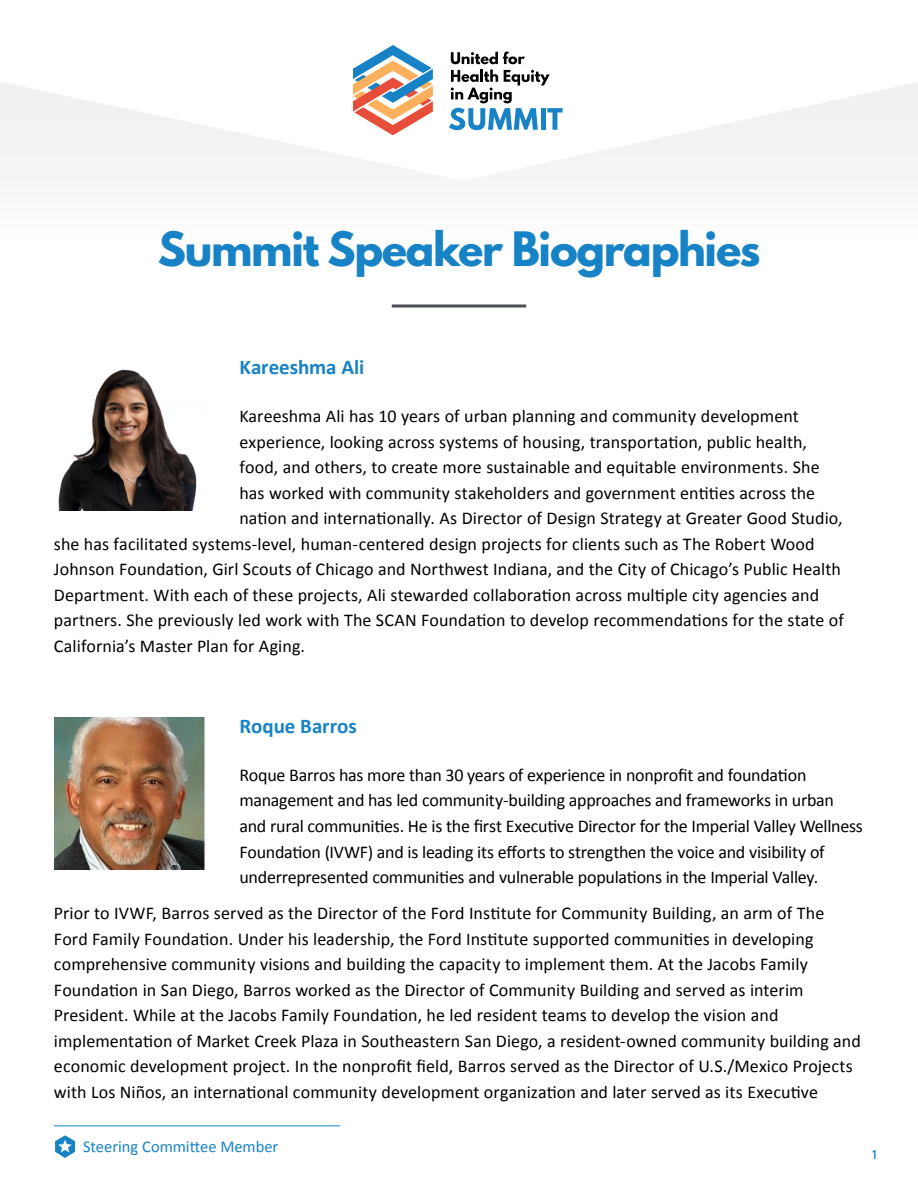
<style>
.page{position:relative;width:918px;height:1188px;background:#fff}
.page>*{position:absolute;margin:0;border:0;box-sizing:border-box;transform-origin:0 0}
.t1{font:700 42px "League Spartan";letter-spacing:-.03em;color:#1782c5}
.t2{font:700 21px "Calibri";color:#1782c5}
.t3{font:18px/25.5px "Calibri";color:#000}
.t4{font:16.5px "Calibri";color:#1782c5}
.t5{font:500 13.5px "League Spartan";color:#1782c5}
</style>
<div class="page">
<svg style="left:0;top:82px;width:918px;height:87px;fill:#f5f5f6"></svg>
<svg style="left:353px;top:45px;width:80px;height:90px"></svg>
<svg style="left:449px;top:52px;width:114px;height:78px"></svg>
<hr style="left:54px;top:1125px;width:286px;height:1px;background:#1782c5">
<svg style="left:55px;top:1135px;width:21px;height:23px"></svg>
<img style="left:58px;top:369px;width:139px;height:141px">
<svg style="left:392px;top:304px;width:134px;height:4px"></svg>
<img style="left:54px;top:717px;width:152px;height:152px">
<h1 class="t1" style="left:158px;top:216px;width:604px">Summit Speaker Biographies</h1>
<p class="t2" style="left:240px;top:354px;width:126px">Kareeshma Ali</p>
<p class="t3" style="left:240px;top:402px;width:561px">Kareeshma Ali has 10 years of urban planning and community development</p>
<p class="t3" style="left:240px;top:428px;width:569px">experience, looking across systems of housing, transportation, public health,</p>
<p class="t3" style="left:240px;top:453px;width:582px">food, and others, to create more sustainable and equitable environments. She</p>
<p class="t3" style="left:240px;top:479px;width:577px">has worked with community stakeholders and government entities across the</p>
<p class="t3" style="left:240px;top:505px;width:605px">nation and internationally. As Director of Design Strategy at Greater Good Studio,</p>
<p class="t3" style="left:54px;top:530px;width:762px">she has facilitated systems-level, human-centered design projects for clients such as The Robert Wood</p>
<p class="t3" style="left:54px;top:556px;width:788px">Johnson Foundation, Girl Scouts of Chicago and Northwest Indiana, and the City of Chicago’s Public Health</p>
<p class="t3" style="left:54px;top:581px;width:767px">Department. With each of these projects, Ali stewarded collaboration across multiple city agencies and</p>
<p class="t3" style="left:54px;top:607px;width:792px">partners. She previously led work with The SCAN Foundation to develop recommendations for the state of</p>
<p class="t3" style="left:54px;top:632px;width:253px">California’s Master Plan for Aging.</p>
<p class="t2" style="left:240px;top:713px;width:119px">Roque Barros</p>
<p class="t3" style="left:240px;top:761px;width:625px">Roque Barros has more than 30 years of experience in nonprofit and foundation management and has led community-building approaches and frameworks in urban and rural communities. He is the first Executive Director for the Imperial Valley Wellness Foundation (IVWF) and is leading its efforts to strengthen the voice and visibility of underrepresented communities and vulnerable populations in the Imperial Valley.</p>
<p class="t3" style="left:54px;top:900px;width:808px">Prior to IVWF, Barros served as the Director of the Ford Institute for Community Building, an arm of The Ford Family Foundation. Under his leadership, the Ford Institute supported communities in developing comprehensive community visions and building the capacity to implement them. At the Jacobs Family Foundation in San Diego, Barros worked as the Director of Community Building and served as interim President. While at the Jacobs Family Foundation, he led resident teams to develop the vision and implementation of Market Creek Plaza in Southeastern San Diego, a resident-owned community building and economic development project. In the nonprofit field, Barros served as the Director of U.S./Mexico Projects with Los Niños, an international community development organization and later served as its Executive</p>
<p class="t4" style="left:83px;top:1137px;width:197px">Steering Committee Member</p>
<p class="t5" style="left:872px;top:1144px;width:6px">1</p>
</div>
